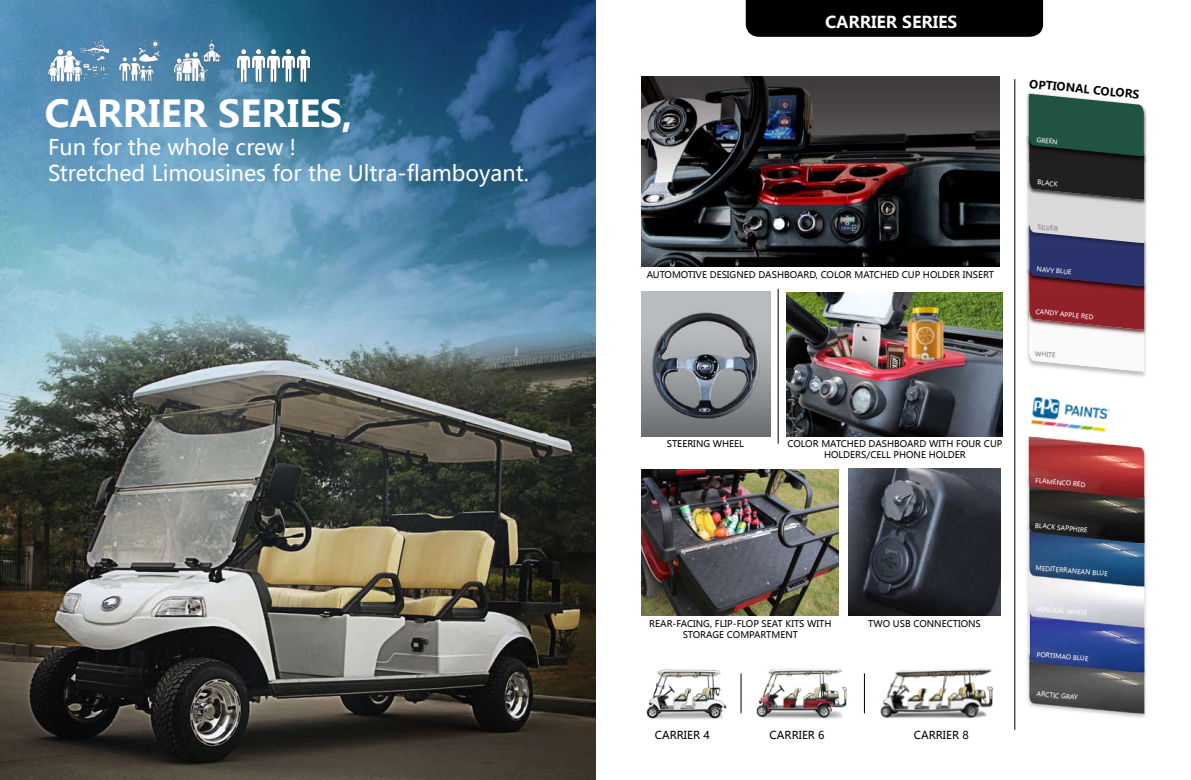
<style>
.page{position:relative;width:1191px;height:780px;background:#fff}
.page>*{position:absolute;margin:0;border:0;box-sizing:border-box;transform-origin:0 0}
.t1{font:700 36.7px "Microsoft Ya Hei UI";color:#fff}
.t2{font:21.4px/25.7px "Microsoft Ya Hei UI";color:#fff}
.t3{font:700 16.3px "Microsoft Ya Hei UI";color:#fff}
.t4{font:700 11.3px "Microsoft Ya Hei UI";color:#000}
.t5{font:10.9px "Microsoft Ya Hei UI";color:#000}
.t6{font:9.1px/10.9px "Microsoft Ya Hei UI";color:#000;text-align:center}
.t7{font:6.4px "Microsoft Ya Hei UI";color:#fff}
.t8{font:6.4px "Microsoft Ya Hei UI";color:#7d7d7d}
</style>
<div class="page">
<img style="left:0;top:0;width:595px;height:780px">
<img style="left:1027px;top:336px;width:119px;height:41px">
<img style="left:1026px;top:308px;width:121px;height:28px">
<img style="left:1026px;top:266px;width:121px;height:27px">
<img style="left:1026px;top:222px;width:121px;height:28px">
<img style="left:1026px;top:179px;width:121px;height:27px">
<img style="left:1026px;top:93px;width:121px;height:43px">
<img style="left:1026px;top:136px;width:121px;height:27px">
<svg style="left:1029px;top:94px;width:115px;height:277px"></svg>
<div style="left:745px;top:0;width:298px;height:37px;background:#000"></div>
<hr style="left:1014px;top:79px;width:1px;height:650px;background:#000">
<hr style="left:777px;top:289px;width:1px;height:154px;background:#000">
<img style="left:641px;top:77px;width:358px;height:189px">
<img style="left:641px;top:469px;width:197px;height:146px">
<img style="left:786px;top:292px;width:216px;height:144px">
<img style="left:848px;top:468px;width:152px;height:147px">
<img style="left:1031px;top:397px;width:79px;height:35px">
<img style="left:756px;top:668px;width:91px;height:51px">
<img style="left:880px;top:668px;width:113px;height:51px">
<hr style="left:864px;top:673px;width:1px;height:40px;background:#000">
<hr style="left:740px;top:673px;width:1px;height:40px;background:#000">
<img style="left:48px;top:30px;width:60px;height:60px">
<img style="left:118px;top:39px;width:43px;height:42px">
<img style="left:174px;top:36px;width:48px;height:48px">
<img style="left:237px;top:49px;width:72px;height:32px">
<img style="left:641px;top:292px;width:129px;height:144px">
<img style="left:646px;top:669px;width:81px;height:50px">
<img style="left:1027px;top:683px;width:119px;height:35px">
<img style="left:1027px;top:637px;width:119px;height:46px">
<img style="left:1027px;top:592px;width:119px;height:45px">
<img style="left:1027px;top:561px;width:119px;height:31px">
<img style="left:1014px;top:459px;width:132px;height:102px">
<img style="left:1024px;top:436px;width:122px;height:68px">
<h1 class="t1" style="left:44px;top:89px;width:310px">CARRIER SERIES,</h1>
<h2 class="t2" style="left:48px;top:134px;width:482px">Fun for the whole crew !<br>Stretched Limousines for the Ultra-flamboyant.</h2>
<h3 class="t3" style="left:825px;top:11px;width:134px">CARRIER SERIES</h3>
<p class="t6" style="left:646px;top:269px;width:349px">AUTOMOTIVE DESIGNED DASHBOARD, COLOR MATCHED CUP HOLDER INSERT</p>
<p class="t4" style="left:1030px;top:76px;width:112px;rotate:6deg">OPTIONAL COLORS</p>
<p class="t7" style="left:1037px;top:136px;width:23px;rotate:5deg">GREEN</p>
<p class="t7" style="left:1038px;top:178px;width:22px;rotate:6deg">BLACK</p>
<p class="t8" style="left:1038px;top:222px;width:22px;rotate:5deg">SILVER</p>
<p class="t7" style="left:1037px;top:265px;width:36px;rotate:5deg">NAVY BLUE</p>
<p class="t7" style="left:1036px;top:307px;width:60px;rotate:6deg">CANDY APPLE RED</p>
<p class="t8" style="left:1035px;top:349px;width:22px;rotate:5deg">WHITE</p>
<p class="t6" style="left:667px;top:438px;width:79px">STEERING WHEEL</p>
<p class="t6" style="left:787px;top:438px;width:216px">COLOR MATCHED DASHBOARD WITH FOUR CUP<br>HOLDERS/CELL PHONE HOLDER</p>
<p class="t6" style="left:649px;top:617px;width:184px">REAR-FACING, FLIP-FLOP SEAT KITS WITH<br>STORAGE COMPARTMENT</p>
<p class="t6" style="left:868px;top:617px;width:114px">TWO USB CONNECTIONS</p>
<p class="t5" style="left:655px;top:727px;width:56px">CARRIER 4</p>
<p class="t5" style="left:769px;top:727px;width:56px">CARRIER 6</p>
<p class="t5" style="left:913px;top:727px;width:56px">CARRIER 8</p>
<p class="t7" style="left:1036px;top:476px;width:52px;rotate:5deg">FLAMENCO RED</p>
<p class="t7" style="left:1035px;top:521px;width:54px;rotate:5deg">BLACK SAPPHIRE</p>
<p class="t7" style="left:1036px;top:563px;width:74px;rotate:5deg">MEDITERRANEAN BLUE</p>
<p class="t7" style="left:1036px;top:604px;width:53px;rotate:5deg">MINERAL WHITE</p>
<p class="t7" style="left:1037px;top:650px;width:53px;rotate:5deg">PORTIMAO BLUE</p>
<p class="t7" style="left:1037px;top:689px;width:43px;rotate:5deg">ARCTIC GRAY</p>
</div>
